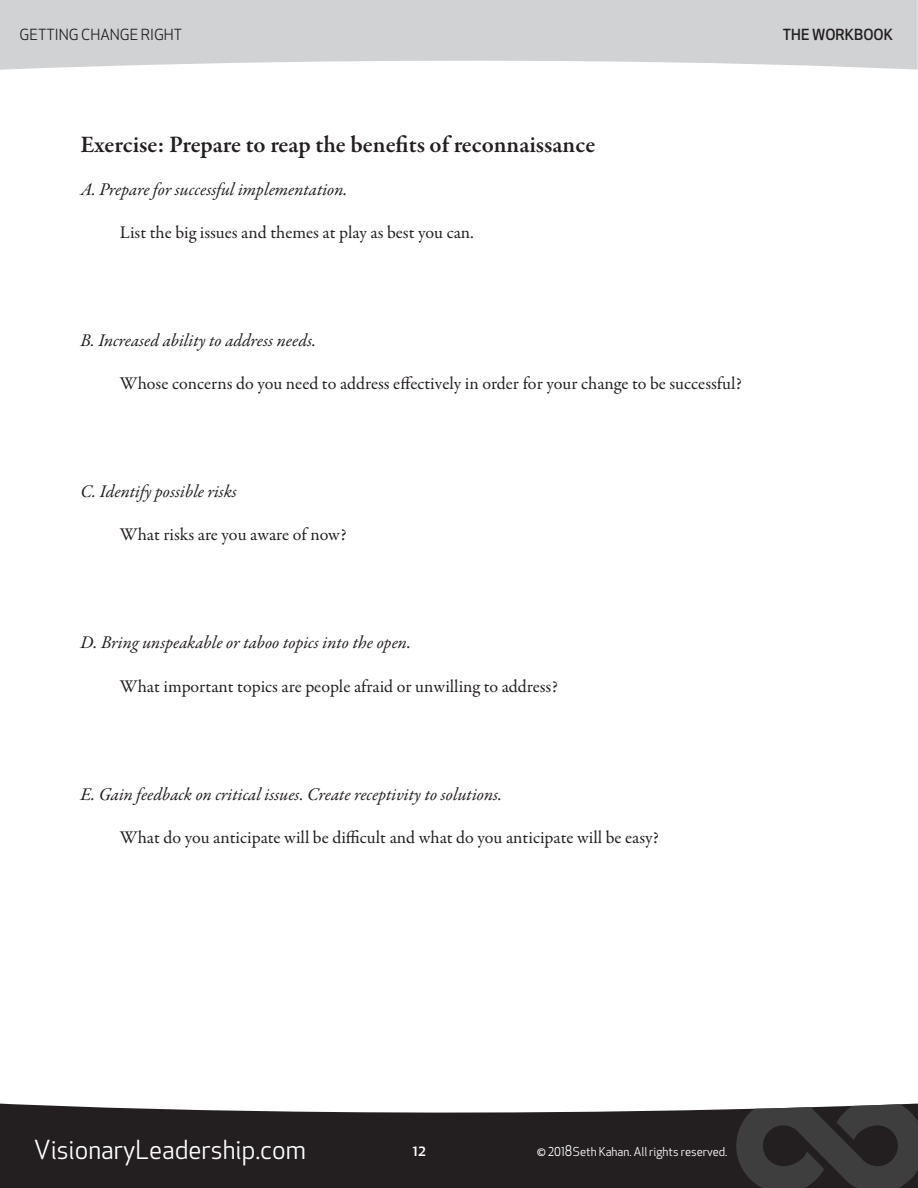
<style>
.page{position:relative;width:918px;height:1188px;background:#fff}
.page>*{position:absolute;margin:0;border:0;box-sizing:border-box;transform-origin:0 0}
.t1{font:25.65px "Apex New";color:#fff}
.t2{font:600 24px "Garamond Premr Pro";color:#231f20}
.t3{font:18px "Garamond Premr Pro";color:#231f20}
.t4{font:italic 18px "Garamond Premr Pro";color:#231f20}
.t5{font:15px "Apex New";color:#231f20}
.t6{font:500 15px "Apex New";color:#231f20}
.t7{font:500 15px "Apex New";color:#fff}
.t8{font:12px "Apex New";color:#fff}
.s1{font-size:14.4px}
</style>
<div class="page">
<svg style="left:0;top:0;width:918px;height:70px;fill:#d1d2d4"></svg>
<svg style="left:0;top:1104px;width:736px;height:84px;fill:#231f20"></svg>
<svg style="left:736px;top:1104px;width:182px;height:84px"></svg>
<p class="t5" style="left:20px;top:25px;width:164px">GETTING CHANGE RIGHT</p>
<p class="t6" style="left:783px;top:24px;width:112px">THE WORKBOOK</p>
<h2 class="t2" style="left:80px;top:129px;width:516px">Exercise: Prepare to reap the benefits of reconnaissance</h2>
<p class="t4" style="left:80px;top:178px;width:269px">A. Prepare for successful implementation.</p>
<p class="t3" style="left:120px;top:221px;width:356px">List the big issues and themes at play as best you can.</p>
<p class="t4" style="left:80px;top:329px;width:237px">B. Increased ability to address needs.</p>
<p class="t3" style="left:120px;top:373px;width:624px">Whose concerns do you need to address effectively in order for your change to be successful?</p>
<p class="t4" style="left:80px;top:480px;width:158px">C. Identify possible risks</p>
<p class="t3" style="left:120px;top:524px;width:228px">What risks are you aware of now?</p>
<p class="t4" style="left:80px;top:631px;width:332px">D. Bring unspeakable or taboo topics into the open.</p>
<p class="t3" style="left:120px;top:675px;width:439px">What important topics are people afraid or unwilling to address?</p>
<p class="t4" style="left:80px;top:783px;width:423px">E. Gain feedback on critical issues. Create receptivity to solutions.</p>
<p class="t3" style="left:120px;top:826px;width:541px">What do you anticipate will be difficult and what do you anticipate will be easy?</p>
<h1 class="t1" style="left:34px;top:1133px;width:273px">VisionaryLeadership.com</h1>
<p class="t7" style="left:413px;top:1140px;width:14px">12</p>
<p class="t8" style="left:537px;top:1144px;width:192px">© <span class="s1">2018</span> Seth Kahan. All rights reserved.</p>
</div>
